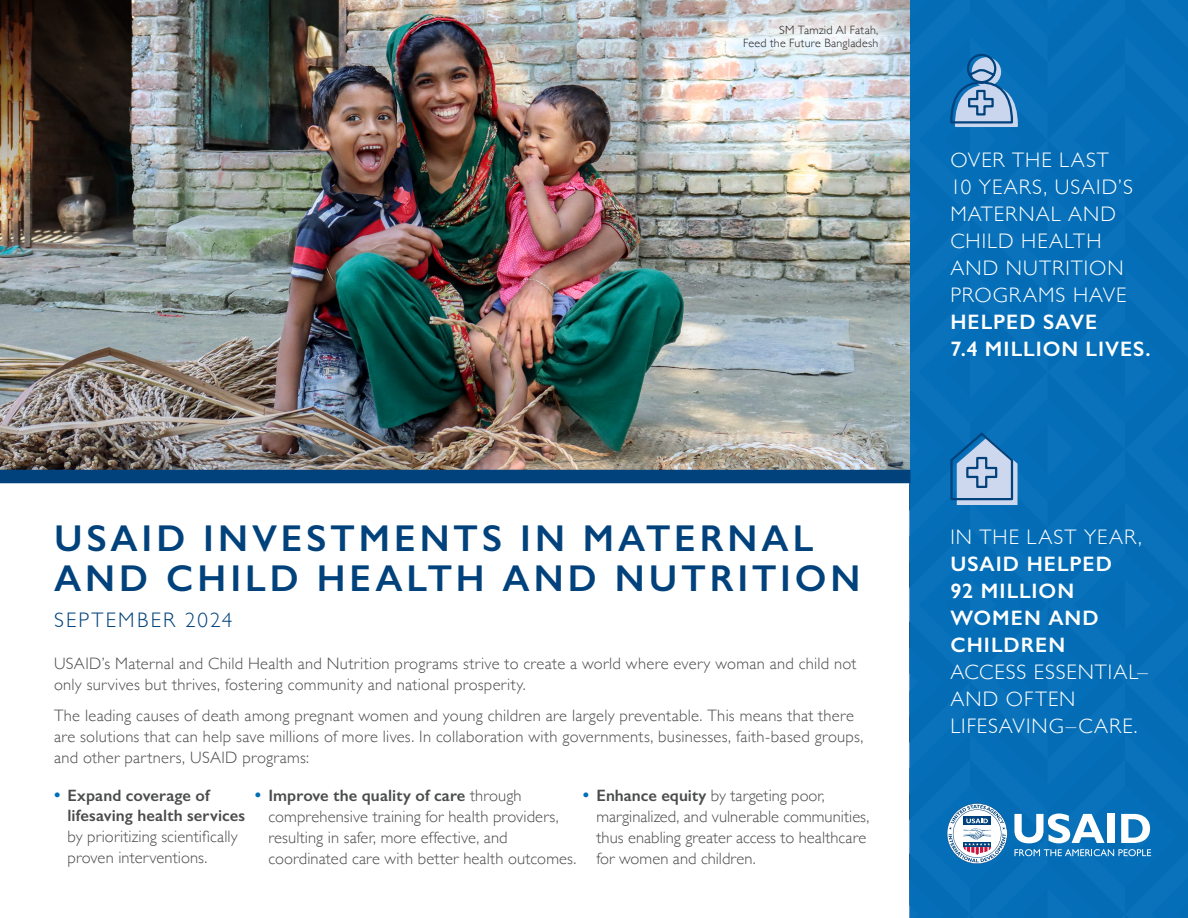
<style>
.page{position:relative;width:1188px;height:918px;background:#fff}
.page>*{position:absolute;margin:0;border:0;box-sizing:border-box;transform-origin:0 0}
.t1{font:600 37.5px/40.5px "Gill Sans";letter-spacing:.105em;color:#01427c}
.t2{font:300 21px/27px "Gill Sans";letter-spacing:.05em;color:#fff}
.t3{font:300 21px "Gill Sans";letter-spacing:.1em;color:#01427c}
.t4{font:300 16.5px/21px "Gill Sans";letter-spacing:.015em;color:#4b4c4d}
.t5{font:300 12px/13.5px "Gill Sans";letter-spacing:.02em;color:#231f20;text-align:right}
.s1{font-weight:600;font-size:18px;color:#006fb9}
.s2{font-weight:600}
</style>
<div class="page">
<div style="left:910px;top:0;width:278px;height:918px;background:#006fb9"></div>
<img style="left:0;top:0;width:910px;height:470px">
<div style="left:0;top:470px;width:911px;height:13px;background:#01427c"></div>
<div style="left:713px;top:0;width:196px;height:80px;background:#fff;opacity:.75"></div>
<svg style="left:950px;top:53px;width:68px;height:74px"></svg>
<svg style="left:1014px;top:814px;width:91px;height:29px"></svg>
<div style="left:1108px;top:814px;width:7px;height:29px;background:#fff"></div>
<svg style="left:1121px;top:814px;width:29px;height:29px"></svg>
<svg style="left:1015px;top:849px;width:136px;height:7px"></svg>
<svg style="left:947px;top:803px;width:61px;height:61px"></svg>
<svg style="left:950px;top:432px;width:68px;height:73px"></svg>
<p class="t5" style="left:743px;top:23px;width:137px">SM Tamzid Al Fatah,<br>Feed the Future Bangladesh</p>
<h1 class="t1" style="left:54px;top:518px;width:808px">USAID INVESTMENTS IN MATERNAL<br>AND CHILD HEALTH AND NUTRITION</h1>
<p class="t3" style="left:54px;top:604px;width:180px">SEPTEMBER 2024</p>
<p class="t4" style="left:54px;top:652px;width:804px">USAID’s Maternal and Child Health and Nutrition programs strive to create a world where every woman and child not only survives but thrives, fostering community and national prosperity.</p>
<p class="t4" style="left:54px;top:705px;width:811px">The leading causes of death among pregnant women and young children are largely preventable. This means that there are solutions that can help save millions of more lives. In collaboration with governments, businesses, faith-based groups, and other partners, USAID programs:</p>
<p class="t4" style="left:68px;top:785px;width:179px;line-height:20.5px;text-indent:-14px"><span class="s1">•</span> <span class="s2">Expand coverage of lifesaving health services </span>by prioritizing scientifically proven interventions.</p>
<p class="t4" style="left:268px;top:784px;width:310px;text-indent:-14px"><span class="s1">•</span> <span class="s2">Improve the quality of care</span> through comprehensive training for health providers, resulting in safer, more effective, and coordinated care with better health outcomes.</p>
<p class="t4" style="left:596px;top:784px;width:274px;text-indent:-14px"><span class="s1">•</span> <span class="s2">Enhance equity</span> by targeting poor, marginalized, and vulnerable communities, thus enabling greater access to healthcare for women and children.</p>
<p class="t2" style="left:950px;top:146px;width:202px">OVER THE LAST<br>10 YEARS, USAID’S<br>MATERNAL AND<br>CHILD HEALTH<br>AND NUTRITION<br>PROGRAMS HAVE<br><span class="s2">HELPED SAVE<br>7.4 MILLION LIVES.</span></p>
<p class="t2" style="left:950px;top:523px;width:199px">IN THE LAST YEAR,<br><span class="s2">USAID HELPED<br>92 MILLION<br>WOMEN AND<br>CHILDREN<br></span>ACCESS ESSENTIAL–<br>AND OFTEN<br>LIFESAVING–CARE.</p>
</div>
